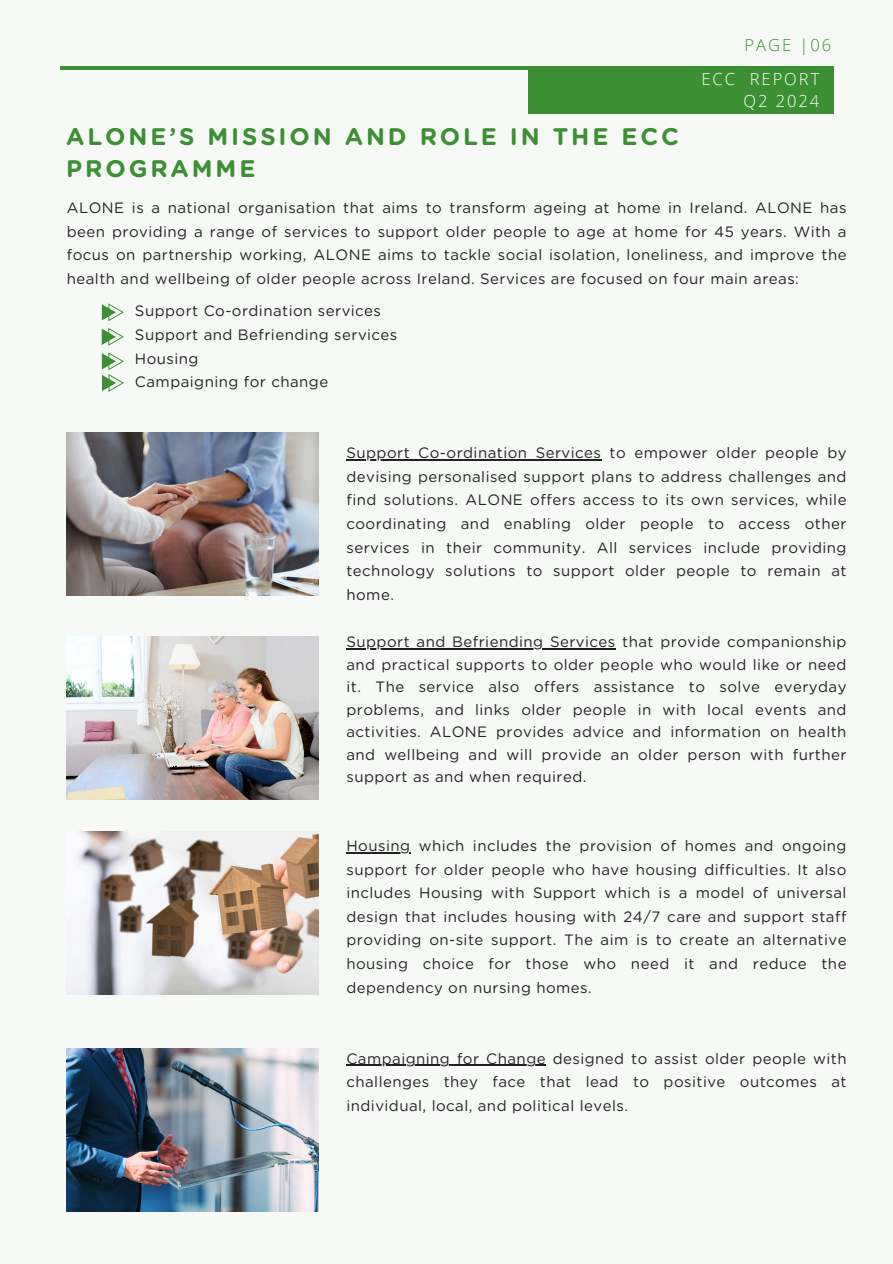
<style>
.page{position:relative;width:893px;height:1264px;background:#fff}
.page>*{position:absolute;margin:0;border:0;box-sizing:border-box;transform-origin:0 0}
.t1{font:700 24px/32.7px "Gotham Rounded";letter-spacing:.12em;color:#3c8f33}
.t2{font:300 16.5px/22.5px "Open Sans";letter-spacing:.12em;color:#fff;text-align:right}
.t3{font:300 16.5px "Open Sans";letter-spacing:.12em;color:#3c8f33}
.t4{font:15px/23.7px "Gotham Rounded";letter-spacing:.03em;color:#222;text-align:justify}
</style>
<div class="page">
<div style="left:0;top:0;width:892px;height:1263px;background:#f7f9f7"></div>
<img style="left:67px;top:1048px;width:252px;height:163px">
<img style="left:67px;top:831px;width:252px;height:163px">
<img style="left:67px;top:636px;width:252px;height:163px">
<img style="left:67px;top:432px;width:252px;height:163px">
<hr style="left:346px;top:459px;width:255px;height:1px;background:#222">
<hr style="left:346px;top:648px;width:269px;height:1px;background:#222">
<hr style="left:346px;top:852px;width:64px;height:1px;background:#222">
<hr style="left:346px;top:1064px;width:200px;height:1px;background:#222">
<hr style="left:61px;top:66px;width:770px;height:4px;background:#3c8f33">
<div style="left:528px;top:66px;width:304px;height:47px;background:#3c8f33"></div>
<svg style="left:102px;top:303px;width:22px;height:18px"></svg>
<svg style="left:102px;top:328px;width:22px;height:18px"></svg>
<svg style="left:102px;top:352px;width:22px;height:40px"></svg>
<p class="t3" style="left:744px;top:34px;width:88px">PAGE |06</p>
<p class="t2" style="left:701px;top:67px;width:119px">ECC REPORT<br>Q2 2024</p>
<p class="t1" style="left:66px;top:121px;width:614px">ALONE’S MISSION AND ROLE IN THE ECC<br>PROGRAMME</p>
<p class="t4" style="left:67px;top:197px;width:781px">ALONE is a national organisation that aims to transform ageing at home in Ireland. ALONE has been providing a range of services to support older people to age at home for 45 years. With a focus on partnership working, ALONE aims to tackle social isolation, loneliness, and improve the health and wellbeing of older people across Ireland. Services are focused on four main areas:</p>
<p class="t4" style="left:135px;top:300px;width:247px">Support Co-ordination services</p>
<p class="t4" style="left:135px;top:323px;width:264px">Support and Befriending services</p>
<p class="t4" style="left:135px;top:347px;width:65px">Housing</p>
<p class="t4" style="left:135px;top:371px;width:195px">Campaigning for change</p>
<h2 class="t4" style="left:346px;top:442px;width:501px">Support Co-ordination Services to empower older people by devising personalised support plans to address challenges and find solutions. ALONE offers access to its own services, while coordinating and enabling older people to access other services in their community. All services include providing technology solutions to support older people to remain at home.</h2>
<p class="t4" style="left:346px;top:631px;width:501px;line-height:22.5px">Support and Befriending Services that provide companionship and practical supports to older people who would like or need it. The service also offers assistance to solve everyday problems, and links older people in with local events and activities. ALONE provides advice and information on health and wellbeing and will provide an older person with further support as and when required.</p>
<h2 class="t4" style="left:346px;top:834px;width:501px">Housing which includes the provision of homes and ongoing support for older people who have housing difficulties. It also includes Housing with Support which is a model of universal design that includes housing with 24/7 care and support staff providing on-site support. The aim is to create an alternative housing choice for those who need it and reduce the dependency on nursing homes.</h2>
<h1 class="t4" style="left:346px;top:1047px;width:501px">Campaigning for Change designed to assist older people with challenges they face that lead to positive outcomes at individual, local, and political levels.</h1>
</div>
